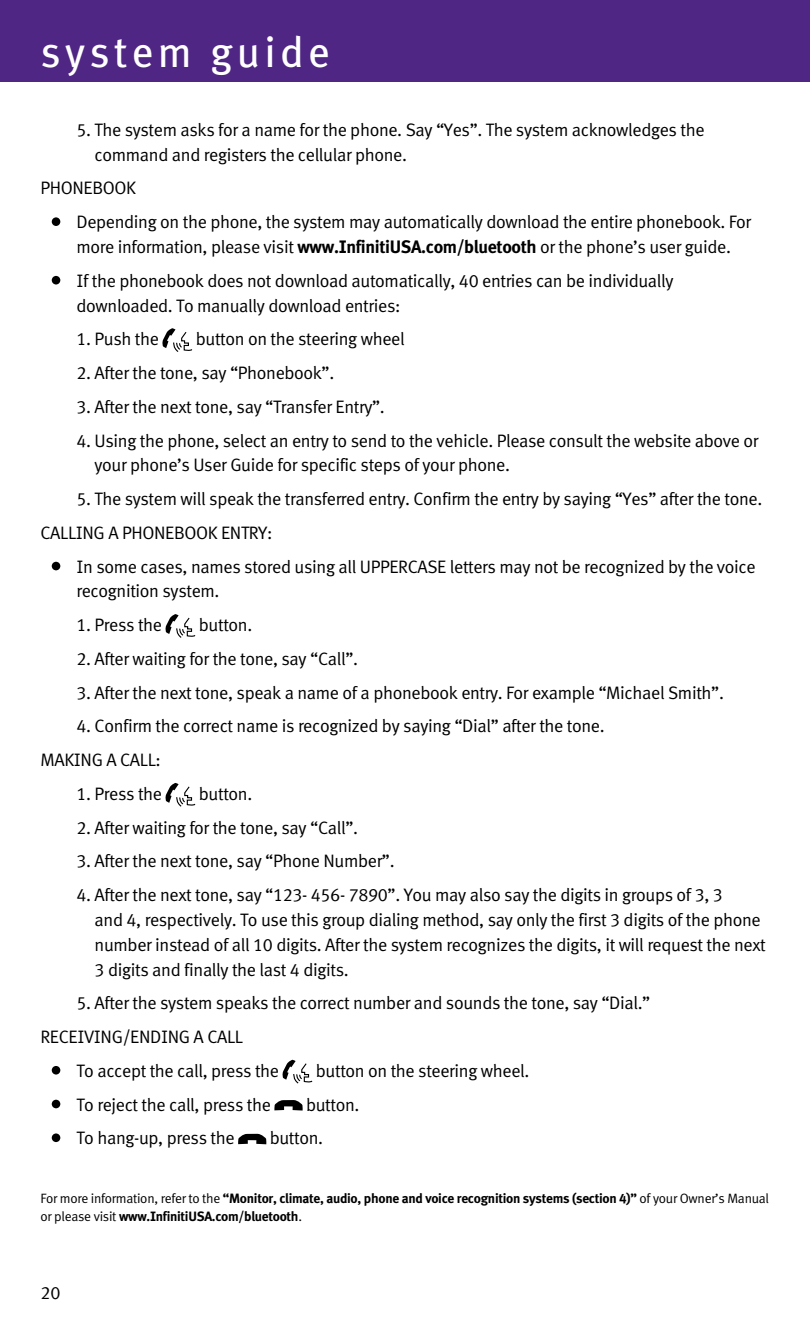
<style>
.page{position:relative;width:810px;height:1337px;background:#fff}
.page>*{position:absolute;margin:0;border:0;box-sizing:border-box;transform-origin:0 0}
.t1{font:42.75px "Infiniti Meta";letter-spacing:.1em;color:#fff}
.t2{font:18px/24.8px "Infiniti Meta Normal";letter-spacing:-.02em;color:#000}
.t3{font:700 13.5px/18px "Infiniti Meta";letter-spacing:-.02em;color:#000}
.s1{font-family:"Infiniti Meta";font-weight:700}
.s2{font-family:"Infiniti Meta Normal";font-weight:400}
</style>
<div class="page">
<div style="left:0;top:0;width:810px;height:82px;background:#4f2683"></div>
<div style="left:52px;top:217px;width:8px;height:9px;background:#000;border-radius:50%"></div>
<div style="left:52px;top:276px;width:8px;height:8px;background:#000;border-radius:50%"></div>
<svg style="left:162px;top:328px;width:30px;height:24px"></svg>
<div style="left:52px;top:562px;width:8px;height:8px;background:#000;border-radius:50%"></div>
<svg style="left:166px;top:614px;width:29px;height:24px"></svg>
<svg style="left:166px;top:783px;width:29px;height:23px"></svg>
<div style="left:52px;top:1066px;width:8px;height:8px;background:#000;border-radius:50%"></div>
<svg style="left:283px;top:1059px;width:29px;height:24px"></svg>
<div style="left:52px;top:1099px;width:8px;height:9px;background:#000;border-radius:50%"></div>
<svg style="left:274px;top:1100px;width:29px;height:10px"></svg>
<div style="left:52px;top:1133px;width:8px;height:9px;background:#000;border-radius:50%"></div>
<svg style="left:238px;top:1133px;width:28px;height:11px"></svg>
<h1 class="t1" style="left:40px;top:27px;width:291px">system guide</h1>
<p class="t2" style="left:95px;top:117px;width:612px;text-indent:-18px">5. The system asks for a name for the phone. Say “Yes”. The system acknowledges the command and registers the cellular phone.</p>
<p class="t2" style="left:77px;top:171px;width:676px;line-height:33.8px;text-indent:-36px">PHONEBOOK<br>Depending on the phone, the system may automatically download the entire phonebook. For</p>
<p class="t2" style="left:77px;top:230px;width:656px;line-height:33.8px">more information, please visit <span class="s1">www.InfinitiUSA.com/bluetooth</span> or the phone’s user guide.<br>If the phonebook does not download automatically, 40 entries can be individually</p>
<p class="t2" style="left:77px;top:293px;width:325px">downloaded. To manually download entries:</p>
<p class="t2" style="left:77px;top:326px;width:84px">1. Push the</p>
<p class="t2" style="left:196px;top:326px;width:210px">button on the steering wheel</p>
<p class="t2" style="left:76px;top:360px;width:259px">2. After the tone, say “Phonebook”.</p>
<p class="t2" style="left:76px;top:394px;width:310px">3. After the next tone, say “Transfer Entry”.</p>
<p class="t2" style="left:95px;top:428px;width:666px;text-indent:-18px">4. Using the phone, select an entry to send to the vehicle. Please consult the website above or your phone’s User Guide for specific steps of your phone.</p>
<p class="t2" style="left:40px;top:482px;width:723px;line-height:33.8px;text-indent:36px">5. The system will speak the transferred entry. Confirm the entry by saying “Yes” after the tone.<br>CALLING A PHONEBOOK ENTRY:</p>
<p class="t2" style="left:77px;top:554px;width:681px">In some cases, names stored using all UPPERCASE letters may not be recognized by the voice recognition system.</p>
<p class="t2" style="left:77px;top:612px;width:87px">1. Press the</p>
<p class="t2" style="left:199px;top:612px;width:55px">button.</p>
<p class="t2" style="left:76px;top:646px;width:283px">2. After waiting for the tone, say “Call”.</p>
<p class="t2" style="left:76px;top:680px;width:649px">3. After the next tone, speak a name of a phonebook entry. For example “Michael Smith”.</p>
<p class="t2" style="left:40px;top:709px;width:566px;line-height:33.8px;text-indent:36px">4. Confirm the correct name is recognized by saying “Dial” after the tone.<br>MAKING A CALL:</p>
<p class="t2" style="left:76px;top:781px;width:87px">1. Press the</p>
<p class="t2" style="left:199px;top:781px;width:55px">button.</p>
<p class="t2" style="left:76px;top:815px;width:283px">2. After waiting for the tone, say “Call”.</p>
<p class="t2" style="left:76px;top:848px;width:320px">3. After the next tone, say “Phone Number”.</p>
<p class="t2" style="left:95px;top:882px;width:673px;text-indent:-18px">4. After the next tone, say “123- 456- 7890”. You may also say the digits in groups of 3, 3<br>and 4, respectively. To use this group dialing method, say only the first 3 digits of the phone number instead of all 10 digits. After the system recognizes the digits, it will request the next 3 digits and finally the last 4 digits.</p>
<p class="t2" style="left:76px;top:990px;width:576px">5. After the system speaks the correct number and sounds the tone, say “Dial.”</p>
<p class="t2" style="left:40px;top:1024px;width:204px">RECEIVING/ENDING A CALL</p>
<p class="t2" style="left:77px;top:1058px;width:204px">To accept the call, press the</p>
<p class="t2" style="left:316px;top:1058px;width:215px">button on the steering wheel.</p>
<p class="t2" style="left:77px;top:1091px;width:196px">To reject the call, press the</p>
<p class="t2" style="left:306px;top:1091px;width:55px">button.</p>
<p class="t2" style="left:77px;top:1125px;width:160px">To hang-up, press the</p>
<p class="t2" style="left:270px;top:1125px;width:55px">button.</p>
<p class="t3" style="left:40px;top:1189px;width:730px"><span class="s2">For more information, refer to the</span> “Monitor, climate, audio, phone and voice recognition systems (section 4)” <span class="s2">of your Owner’s Manual or please visit</span> www.InfinitiUSA.com/bluetooth<span class="s2">.</span></p>
<p class="t2" style="left:40px;top:1280px;width:21px">20</p>
</div>
